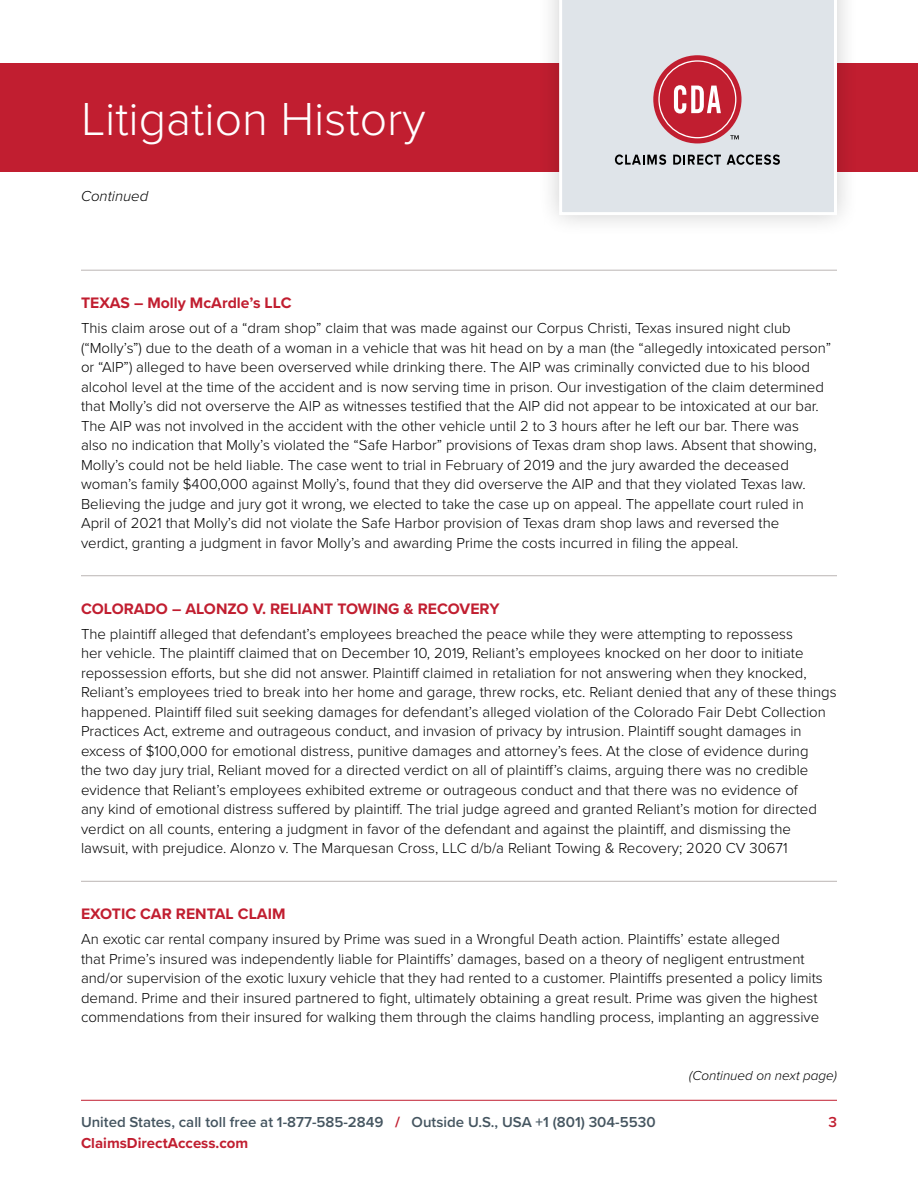
<style>
.page{position:relative;width:918px;height:1188px;background:#fff}
.page>*{position:absolute;margin:0;border:0;box-sizing:border-box;transform-origin:0 0}
.t1{font:300 48px "Proxima Nova";color:#fff}
.t2{font:700 15.75px "Proxima Nova";color:#c11e30}
.t3{font:300 15px/19.5px "Proxima Nova";color:#000}
.t4{font:600 15px "Proxima Nova";color:#455560}
.t5{font:700 15px "Proxima Nova";color:#c11e30}
.t6{font:italic 300 15px "Proxima Nova";color:#000}
.t7{font:600 15px "Proxima Nova";color:#c11e30}
.t8{font:italic 300 13.5px "Proxima Nova";color:#000}
.s1{font-weight:700;color:#c11e30}
</style>
<div class="page">
<hr style="left:81px;top:1100px;width:756px;height:1px;background:#c11e30">
<div style="left:0;top:64px;width:918px;height:108px;background:#c11e30"></div>
<div style="left:536px;top:0;width:324px;height:238px;background:#000;opacity:.2"></div>
<div style="left:559px;top:0;width:278px;height:215px;background:#dfe4e9"></div>
<div style="left:653px;top:55px;width:89px;height:88px;background:#c11e30;border-radius:50%"></div>
<svg style="left:615px;top:154px;width:51px;height:11px"></svg>
<svg style="left:673px;top:154px;width:48px;height:11px"></svg>
<svg style="left:727px;top:154px;width:53px;height:11px"></svg>
<svg style="left:658px;top:60px;width:81px;height:79px"></svg>
<hr style="left:81px;top:270px;width:756px;height:1px;background:#bbb5b4">
<hr style="left:81px;top:575px;width:756px;height:1px;background:#bbb5b4">
<hr style="left:81px;top:881px;width:756px;height:1px;background:#bbb5b4">
<h1 class="t1" style="left:81px;top:83px;width:346px">Litigation History</h1>
<p class="t6" style="left:81px;top:185px;width:69px">Continued</p>
<p class="t2" style="left:81px;top:291px;width:212px">TEXAS – Molly McArdle’s LLC</p>
<p class="t3" style="left:81px;top:318px;width:752px">This claim arose out of a “dram shop” claim that was made against our Corpus Christi, Texas insured night club (“Molly’s”) due to the death of a woman in a vehicle that was hit head on by a man (the “allegedly intoxicated person” or “AIP”) alleged to have been overserved while drinking there. The AIP was criminally convicted due to his blood alcohol level at the time of the accident and is now serving time in prison. Our investigation of the claim determined that Molly’s did not overserve the AIP as witnesses testified that the AIP did not appear to be intoxicated at our bar.<br>The AIP was not involved in the accident with the other vehicle until 2 to 3 hours after he left our bar. There was<br>also no indication that Molly’s violated the “Safe Harbor” provisions of Texas dram shop laws. Absent that showing, Molly’s could not be held liable. The case went to trial in February of 2019 and the jury awarded the deceased woman’s family $400,000 against Molly’s, found that they did overserve the AIP and that they violated Texas law.<br>Believing the judge and jury got it wrong, we elected to take the case up on appeal. The appellate court ruled in April of 2021 that Molly’s did not violate the Safe Harbor provision of Texas dram shop laws and reversed the<br>verdict, granting a judgment in favor Molly’s and awarding Prime the costs incurred in filing the appeal.</p>
<p class="t2" style="left:81px;top:597px;width:420px">COLORADO – ALONZO V. RELIANT TOWING &amp; RECOVERY</p>
<p class="t3" style="left:81px;top:623px;width:757px">The plaintiff alleged that defendant’s employees breached the peace while they were attempting to repossess<br>her vehicle. The plaintiff claimed that on December 10, 2019, Reliant’s employees knocked on her door to initiate repossession efforts, but she did not answer. Plaintiff claimed in retaliation for not answering when they knocked, Reliant’s employees tried to break into her home and garage, threw rocks, etc. Reliant denied that any of these things happened. Plaintiff filed suit seeking damages for defendant’s alleged violation of the Colorado Fair Debt Collection Practices Act, extreme and outrageous conduct, and invasion of privacy by intrusion. Plaintiff sought damages in excess of $100,000 for emotional distress, punitive damages and attorney’s fees. At the close of evidence during<br>the two day jury trial, Reliant moved for a directed verdict on all of plaintiff’s claims, arguing there was no credible evidence that Reliant’s employees exhibited extreme or outrageous conduct and that there was no evidence of<br>any kind of emotional distress suffered by plaintiff. The trial judge agreed and granted Reliant’s motion for directed verdict on all counts, entering a judgment in favor of the defendant and against the plaintiff, and dismissing the lawsuit, with prejudice. Alonzo v. The Marquesan Cross, LLC d/b/a Reliant Towing &amp; Recovery; 2020 CV 30671</p>
<p class="t2" style="left:81px;top:902px;width:206px">EXOTIC CAR RENTAL CLAIM</p>
<p class="t3" style="left:81px;top:929px;width:743px">An exotic car rental company insured by Prime was sued in a Wrongful Death action. Plaintiffs’ estate alleged<br>that Prime’s insured was independently liable for Plaintiffs’ damages, based on a theory of negligent entrustment and/or supervision of the exotic luxury vehicle that they had rented to a customer. Plaintiffs presented a policy limits demand. Prime and their insured partnered to fight, ultimately obtaining a great result. Prime was given the highest commendations from their insured for walking them through the claims handling process, implanting an aggressive</p>
<p class="t4" style="left:81px;top:1111px;width:576px">United States, call toll free at 1-877-585-2849 <span class="s1">/</span> Outside U.S., USA +1 (801) 304-5530</p>
<p class="t5" style="left:81px;top:1132px;width:169px">ClaimsDirectAccess.com</p>
<p class="t8" style="left:689px;top:1065px;width:149px">(Continued on next page)</p>
<p class="t7" style="left:828px;top:1111px;width:10px">3</p>
</div>
